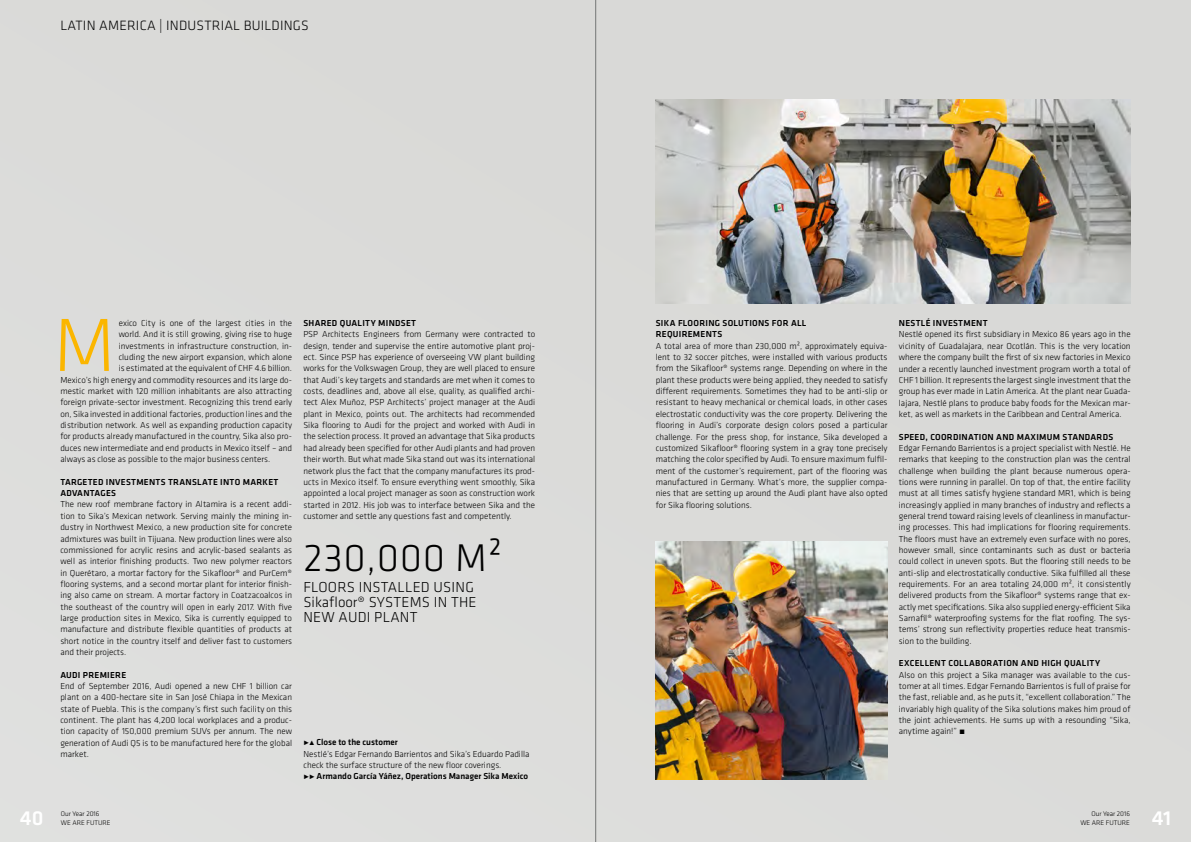
<style>
.page{position:relative;width:1191px;height:842px;background:#dbdbd9}
.page>*{position:absolute;margin:0;border:0;box-sizing:border-box;transform-origin:0 0}
.t1{font:300 78px "Klavika";color:#fbb600}
.t2{font:300 40px "Klavika";color:#000}
.t3{font:500 21px "Klavika";color:#fff}
.t4{font:300 15px/15px "Klavika";letter-spacing:.015em;color:#000}
.t5{font:300 14px "Klavika";letter-spacing:.015em;color:#000}
.t6{font:300 9px/11.3px "Klavika";color:#000;text-align:justify}
.t7{font:500 9px/11.3px "Klavika";letter-spacing:.03em;color:#000}
.t8{font:500 9px "Klavika";color:#000}
.t9{font:300 7px/9px "Klavika";color:#000}
</style>
<div class="page">
<img style="left:656px;top:99px;width:474px;height:204px">
<img style="left:656px;top:541px;width:231px;height:238px">
<hr style="left:595px;top:0;width:1px;height:842px;background:#878988">
<h3 class="t5" style="left:60px;top:17px;width:228px">Latin Am erica | In dustrial Bui ldings</h3>
<h1 class="t1" style="left:53px;top:298px;width:64px">M</h1>
<p class="t6" style="left:119px;top:317px;width:175px">exico City is one of the largest cities in the</p>
<p class="t6" style="left:119px;top:329px;width:175px">world. And it is still growing, giving rise to huge</p>
<p class="t6" style="left:119px;top:340px;width:175px">investments in infrastructure construction, in-</p>
<p class="t6" style="left:119px;top:351px;width:175px">cluding the new airport expansion, which alone</p>
<p class="t6" style="left:119px;top:363px;width:175px">is estimated at the equivalent of CHF 4.6 billion.</p>
<p class="t6" style="left:60px;top:374px;width:233px">Mexico’s high energy and commodity resources and its large do-</p>
<p class="t6" style="left:60px;top:385px;width:233px">mestic market with 120 million inhabitants are also attracting</p>
<p class="t6" style="left:60px;top:397px;width:233px">foreign private-sector investment. Recognizing this trend early</p>
<p class="t6" style="left:60px;top:408px;width:233px">on, Sika invested in additional factories, production lines and the</p>
<p class="t6" style="left:60px;top:419px;width:233px">distribution network. As well as expanding production capacity</p>
<p class="t6" style="left:60px;top:431px;width:233px">for products already manufactured in the country, Sika also pro-</p>
<p class="t6" style="left:60px;top:442px;width:233px">duces new intermediate and end products in Mexico itself – and</p>
<p class="t6" style="left:60px;top:453px;width:211px">always as close as possible to the major business centers.</p>
<p class="t7" style="left:60px;top:476px;width:220px">TARGETED I NVESTMENTS TRANSLATE I NTO MARKET<br>ADVANTAGES</p>
<p class="t6" style="left:60px;top:499px;width:233px">The new roof membrane factory in Altamira is a recent addi&shy;tion to Sika’s Mexican network. Serving mainly the mining in&shy;dustry in Northwest Mexico, a new production site for concrete admixtures was built in Tijuana. New production lines were also commissioned for acrylic resins and acrylic-based sealants as well as interior finishing products. Two new polymer reactors in Querétaro, a mortar factory for the Sikafloor® and PurCem® flooring systems, and a second mortar plant for interior finish&shy;ing also came on stream. A mortar factory in Coatzacoalcos in the southeast of the country will open in early 2017. With five large production sites in Mexico, Sika is currently equipped to manufacture and distribute flexible quantities of products at short notice in the country itself and deliver fast to customers and their projects.</p>
<p class="t7" style="left:60px;top:669px;width:67px">AUDI PREMIERE</p>
<p class="t6" style="left:60px;top:680px;width:233px">End of September 2016, Audi opened a new CHF 1 billion car plant on a 400-hectare site in San José Chiapa in the Mexican state of Puebla. This is the company’s first such facility on this continent. The plant has 4,200 local workplaces and a produc&shy;tion capacity of 150,000 premium SUVs per annum. The new generation of Audi Q5 is to be manufactured here for the global market.</p>
<p class="t7" style="left:303px;top:317px;width:114px">SHARED QUALITY MI NDSET</p>
<p class="t6" style="left:303px;top:329px;width:233px">PSP Architects E ngineers from Germany were contracted to design, tender and supervise the entire automotive plant proj&shy;ect. Since PSP has experience of overseeing VW plant building works for the Volkswagen Group, they are well placed to ensure that Audi’s key targets and standards are met when it comes to costs, deadlines and, above all else, quality, as qualified archi&shy;tect Alex Muñoz, PSP Architects’ project manager at the Audi plant in Mexico, points out. The architects had recommended Sika flooring to Audi for the project and worked with Audi in the selection process. It proved an advantage that Sika products had already been specified for other Audi plants and had proven their worth. But what made Sika stand out was its international network plus the fact that the company manufactures its prod&shy;ucts in Mexico itself. To ensure everything went smoothly, Sika appointed a local project manager as soon as construction work started in 2012. His job was to interface between Sika and the customer and settle any questions fast and competently.</p>
<h2 class="t2" style="left:303px;top:534px;width:201px">230,000 m²</h2>
<h3 class="t4" style="left:303px;top:579px;width:175px">floors installed using<br>Sikafloor® systems in th e new Audi plant</h3>
<p class="t7" style="left:303px;top:736px;width:96px">•• CLOSE TO THE CUSTOMER</p>
<p class="t6" style="left:303px;top:748px;width:228px">Nestlé’s Edgar Fernando Barrientos and Sika’s Eduardo Padilla check the surface structure of the new floor coverings.</p>
<p class="t8" style="left:303px;top:770px;width:226px">•• ARMANDO GARCÍA YÁÑEZ, OPERATIONS MANAGER SIKA MEXICO</p>
<h3 class="t3" style="left:20px;top:804px;width:25px">40</h3>
<p class="t9" style="left:61px;top:818px;width:17px">WE ARE</p>
<p class="t9" style="left:86px;top:818px;width:9px">FUTURE</p>
<p class="t9" style="left:61px;top:809px;width:40px">Our Year 2016</p>
<p class="t7" style="left:656px;top:317px;width:152px">SIKA FLOORI NG SOLUTIONS FOR ALL<br>REQUIREMENTS</p>
<p class="t6" style="left:656px;top:340px;width:233px">A total area of more than 230,000 m², approximately equiva&shy;lent to 32 soccer pitches, were installed with various products from the Sikafloor® systems range. Depending on where in the plant these products were being applied, they needed to satisfy different requirements. Sometimes they had to be anti-slip or resistant to heavy mechanical or chemical loads, in other cases electrostatic conductivity was the core property. Delivering the flooring in Audi’s corporate design colors posed a particular challenge. For the press shop, for instance, Sika developed a customized Sikafloor® flooring system in a gray tone precisely matching the color specified by Audi. To ensure maximum fulfil&shy;ment of the customer’s requirement, part of the flooring was manufactured in Germany. What’s more, the supplier compa&shy;nies that are setting up around the Audi plant have also opted for Sika flooring solutions.</p>
<p class="t7" style="left:899px;top:317px;width:90px">NESTLÉ I NVESTMENT</p>
<p class="t6" style="left:899px;top:329px;width:233px">Nestlé opened its first subsidiary in Mexico 86 years ago in the vicinity of Guadalajara, near Ocotlán. This is the very location where the company built the first of six new factories in Mexico under a recently launched investment program worth a total of CHF 1 billion. It represents the largest single investment that the group has ever made in Latin America. At the plant near Guada&shy;lajara, Nestlé plans to produce baby foods for the Mexican mar&shy;ket, as well as markets in the Caribbean and Central America.</p>
<p class="t7" style="left:899px;top:431px;width:215px">SPEED, COORDI NATI ON AND MAXI MUM STANDARDS</p>
<p class="t6" style="left:899px;top:442px;width:233px">Edgar Fernando Barrientos is a project specialist with Nestlé. He remarks that keeping to the construction plan was the central challenge when building the plant because numerous opera&shy;tions were running in parallel. On top of that, the entire facility must at all times satisfy hygiene standard MR1, which is being increasingly applied in many branches of industry and reflects a general trend toward raising levels of cleanliness in manufactur&shy;ing processes. This had implications for flooring requirements.<br>The floors must have an extremely even surface with no pores, however small, since contaminants such as dust or bacteria could collect in uneven spots. But the flooring still needs to be anti-slip and electrostatically conductive. Sika fulfilled all these requirements. For an area totaling 24,000 m², it consistently delivered products from the Sikafloor® systems range that ex&shy;actly met specifications. Sika also supplied energy-efficient Sika Sarnafil® waterproofing systems for the flat roofing. The sys&shy;tems’ strong sun reflectivity properties reduce heat transmis&shy;sion to the building.</p>
<p class="t7" style="left:899px;top:657px;width:202px">EXCELLENT COLLABORATI ON AND HI GH QUALITY</p>
<p class="t6" style="left:899px;top:669px;width:233px">Also on this project a Sika manager was available to the cus&shy;tomer at all times. Edgar Fernando Barrientos is full of praise for the fast, reliable and, as he puts it, “excellent collaboration.” The invariably high quality of the Sika solutions makes him proud of the joint achievements. He sums up with a resounding “Sika, anytime again!” •</p>
<p class="t9" style="left:1080px;top:809px;width:51px;text-indent:11px">Our Year 2016<br>WE ARE</p>
<p class="t9" style="left:1105px;top:818px;width:9px">FUTURE</p>
<h3 class="t3" style="left:1151px;top:804px;width:21px">41</h3>
</div>
